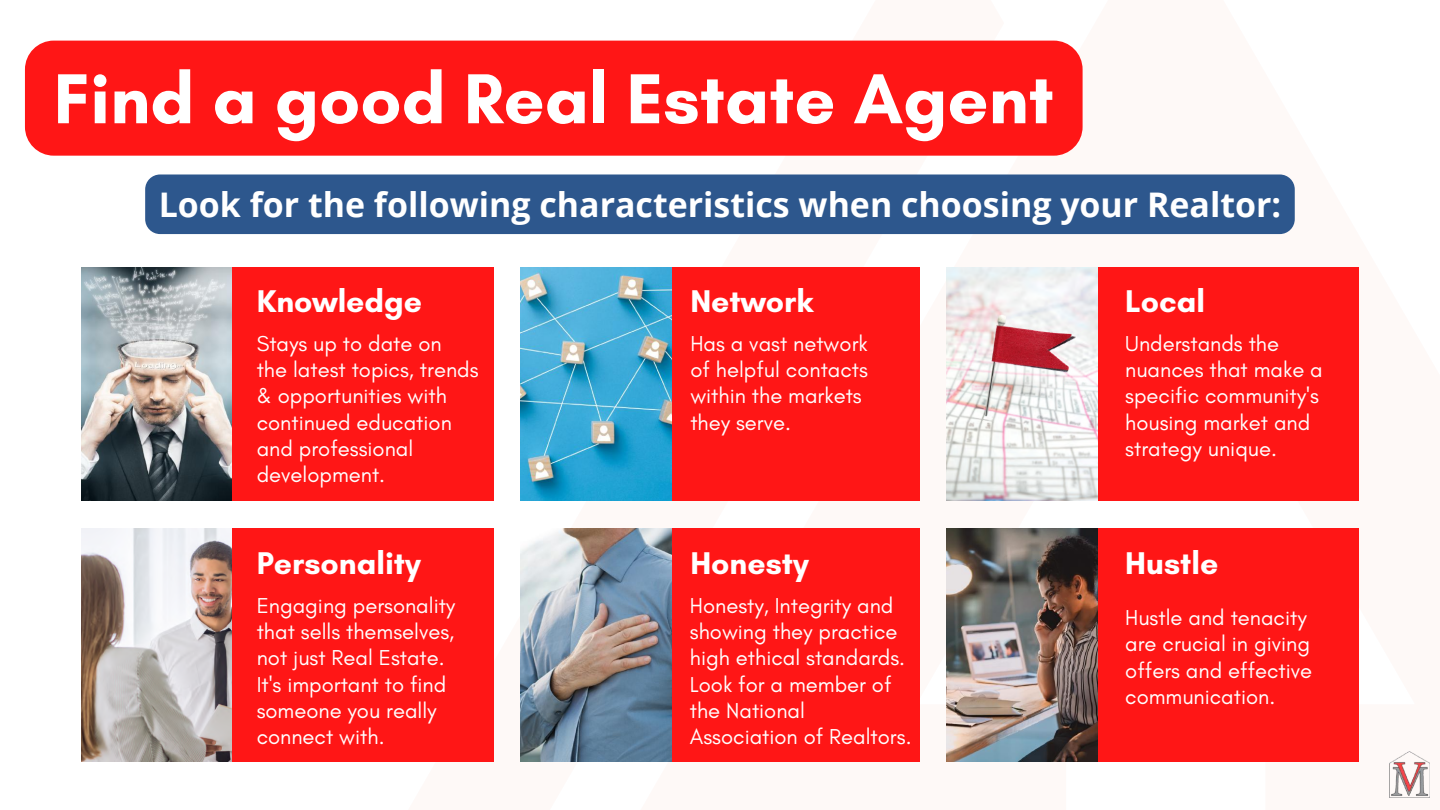
<style>
.page{position:relative;width:1440px;height:810px;background:#fff}
.page>*{position:absolute;margin:0;border:0;box-sizing:border-box;transform-origin:0 0}
.t1{font:700 72px "Glacial Indifference";color:#fff}
.t2{font:700 33.9px "Open Sans";color:#fff}
.t3{font:700 32px "Glacial Indifference";color:#fff}
.t4{font:22px/26.2px "Glacial Indifference";color:#fff}
</style>
<div class="page">
<svg style="left:361px;top:40px;width:643px;height:722px"></svg>
<div style="left:25px;top:41px;width:1058px;height:115px;background:#ff1616;border-radius:29px"></div>
<div style="left:81px;top:268px;width:412px;height:233px;background:#ff1616"></div>
<div style="left:521px;top:528px;width:399px;height:234px;background:#ff1616"></div>
<div style="left:947px;top:268px;width:412px;height:233px;background:#ff1616"></div>
<div style="left:521px;top:268px;width:399px;height:233px;background:#ff1616"></div>
<div style="left:81px;top:528px;width:412px;height:234px;background:#ff1616"></div>
<div style="left:953px;top:528px;width:406px;height:234px;background:#ff1616"></div>
<img style="left:81px;top:268px;width:151px;height:233px">
<img style="left:521px;top:268px;width:150px;height:233px">
<img style="left:947px;top:268px;width:150px;height:233px">
<img style="left:81px;top:528px;width:151px;height:234px">
<img style="left:521px;top:528px;width:150px;height:234px">
<img style="left:947px;top:528px;width:150px;height:234px">
<div style="left:145px;top:174px;width:1150px;height:60px;background:#2d578d;border-radius:15px"></div>
<img style="left:1389px;top:752px;width:41px;height:46px">
<h1 class="t1" style="left:54px;top:55px;width:1002px">Find a good Real Estate Agent</h1>
<h2 class="t2" style="left:159px;top:181px;width:1124px">Look for the following characteristics when choosing your Realtor:</h2>
<h3 class="t3" style="left:257px;top:282px;width:167px">Knowledge</h3>
<p class="t4" style="left:257px;top:330px;width:223px">Stays up to date on<br>the latest topics, trends &amp; opportunities with continued education and professional development.</p>
<h3 class="t3" style="left:257px;top:544px;width:166px">Personality</h3>
<p class="t4" style="left:257px;top:592px;width:200px">Engaging personality that sells themselves, not just Real Estate.<br>It's important to find someone you really connect with.</p>
<h3 class="t3" style="left:690px;top:282px;width:124px">Network</h3>
<p class="t4" style="left:690px;top:330px;width:179px">Has a vast network of helpful contacts within the markets they serve.</p>
<h3 class="t3" style="left:690px;top:544px;width:120px">Honesty</h3>
<p class="t4" style="left:690px;top:592px;width:223px">Honesty, Integrity and showing they practice high ethical standards.<br>Look for a member of the National<br>Association of Realtors.</p>
<h3 class="t3" style="left:1125px;top:282px;width:81px">Local</h3>
<p class="t4" style="left:1125px;top:330px;width:199px">Understands the nuances that make a specific community's housing market and strategy unique.</p>
<h3 class="t3" style="left:1125px;top:544px;width:95px">Hustle</h3>
<p class="t4" style="left:1125px;top:604px;width:188px">Hustle and tenacity are crucial in giving offers and effective communication.</p>
</div>
